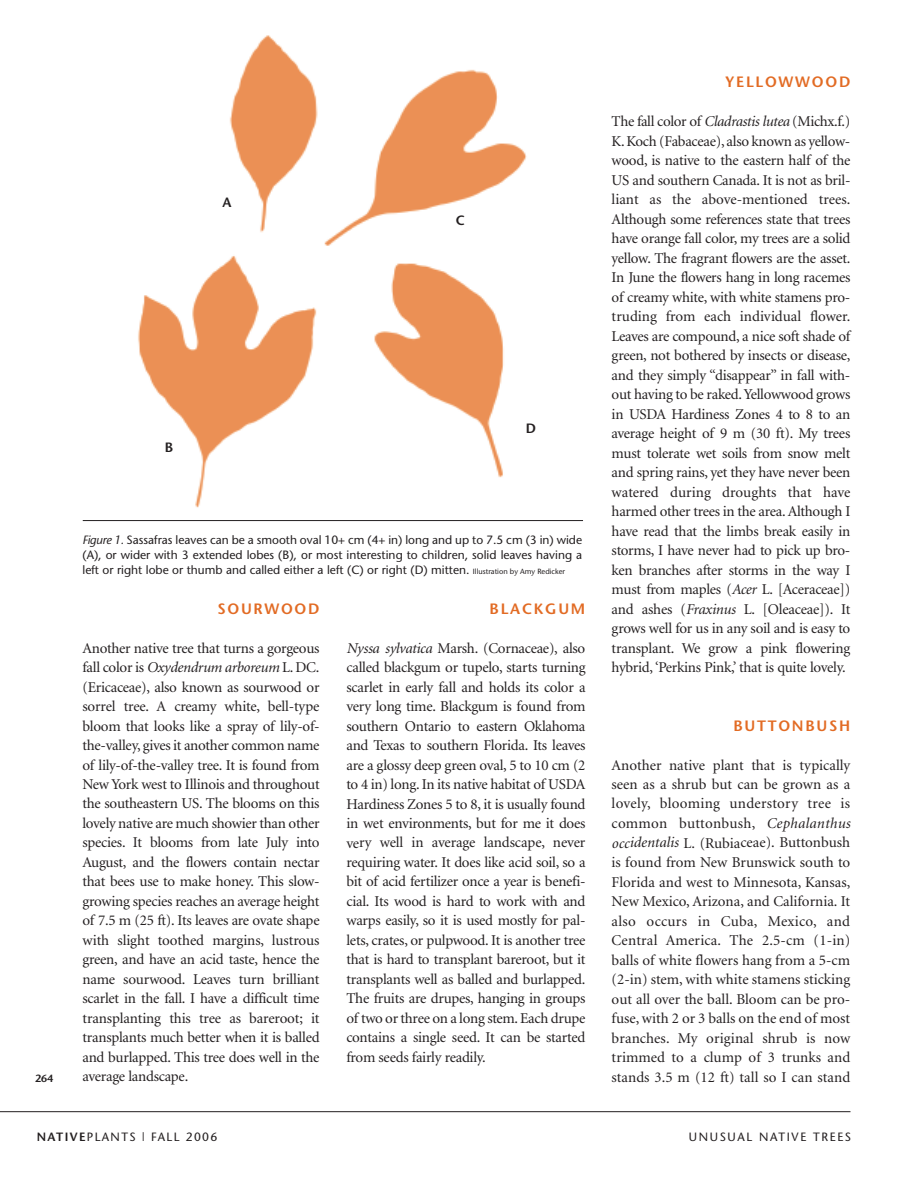
<style>
.page{position:relative;width:918px;height:1188px;background:#fff}
.page>*{position:absolute;margin:0;border:0;box-sizing:border-box;transform-origin:0 0}
.t1{font:15px/19.5px "Minion";letter-spacing:-.02em;color:#231f20;text-align:justify}
.t2{font:600 15px "Stone Sans";letter-spacing:.115em;color:#e26b24}
.t3{font:600 13.5px "Stone Sans";color:#231f20}
.t4{font:12px/15px "Stone Sans";color:#231f20;text-align:justify}
.t5{font:12px "Stone Sans";letter-spacing:.115em;color:#231f20}
.t6{font:12px "Stone Sans";letter-spacing:.14em;color:#231f20}
.t7{font:600 10.5px "Stone Sans";color:#231f20}
.s1{font-style:italic}
.s2{font-size:7.5px}
.s3{font-weight:600}
</style>
<div class="page">
<hr style="left:0;top:1111px;width:850px;height:1px;background:#231f20">
<img style="left:138px;top:35px;width:389px;height:473px">
<hr style="left:83px;top:520px;width:500px;height:1px;background:#231f20">
<p class="t7" style="left:35px;top:1074px;width:20px">264</p>
<p class="t3" style="left:223px;top:197px;width:11px">A</p>
<p class="t3" style="left:165px;top:442px;width:10px">B</p>
<p class="t3" style="left:456px;top:215px;width:11px">C</p>
<p class="t3" style="left:526px;top:423px;width:12px">D</p>
<p class="t4" style="left:82px;top:534px;width:501px"><span class="s1">Figure 1.</span> Sassafras leaves can be a smooth oval 10+ cm (4+ in) long and up to 7.5 cm (3 in) wide (A), or wider with 3 extended lobes (B), or most interesting to children, solid leaves having a left or right lobe or thumb and called either a left (C) or right (D) mitten. <span class="s2">Illustration by Amy Redicker</span></p>
<p class="t2" style="left:217px;top:602px;width:104px">SOURWOOD</p>
<p class="t1" style="left:82px;top:639px;width:239px">Another native tree that turns a gorgeous fall color is <span class="s1">Oxydendrum arboreum</span> L. DC. (Ericaceae), also known as sourwood or sorrel tree. A creamy white, bell-type bloom that looks like a spray of lily-of&shy;the-valley, gives it another common name of lily-of-the-valley tree. It is found from New York west to Illinois and throughout the southeastern US. The blooms on this lovely native are much showier than other species. It blooms from late July into August, and the flowers contain nectar that bees use to make honey. This slow&shy;growing species reaches an average height of 7.5 m (25 ft). Its leaves are ovate shape with slight toothed margins, lustrous green, and have an acid taste, hence the name sourwood. Leaves turn brilliant scarlet in the fall. I have a difficult time transplanting this tree as bareroot; it transplants much better when it is balled and burlapped. This tree does well in the average landscape.</p>
<p class="t2" style="left:490px;top:602px;width:97px">BLACKGUM</p>
<p class="t1" style="left:346px;top:639px;width:241px"><span class="s1">Nyssa sylvatica</span> Marsh. (Cornaceae), also called blackgum or tupelo, starts turning scarlet in early fall and holds its color a very long time. Blackgum is found from southern Ontario to eastern Oklahoma and Texas to southern Florida. Its leaves are a glossy deep green oval, 5 to 10 cm (2 to 4 in) long. In its native habitat of USDA Hardiness Zones 5 to 8, it is usually found in wet environments, but for me it does very well in average landscape, never requiring water. It does like acid soil, so a bit of acid fertilizer once a year is benefi&shy;cial. Its wood is hard to work with and warps easily, so it is used mostly for pal&shy;lets, crates, or pulpwood. It is another tree that is hard to transplant bareroot, but it transplants well as balled and burlapped.<br>The fruits are drupes, hanging in groups of two or three on a long stem. Each drupe contains a single seed. It can be started from seeds fairly readily.</p>
<p class="t2" style="left:725px;top:76px;width:127px">YELLOWWOOD</p>
<p class="t1" style="left:612px;top:113px;width:240px">The fall color of <span class="s1">Cladrastis lutea</span> (Michx.f.)<br>K. Koch (Fabaceae), also known as yellow&shy;wood, is native to the eastern half of the US and southern Canada. It is not as bril&shy;liant as the above-mentioned trees.<br>Although some references state that trees have orange fall color, my trees are a solid yellow. The fragrant flowers are the asset.<br>In June the flowers hang in long racemes of creamy white, with white stamens pro&shy;truding from each individual flower.<br>Leaves are compound, a nice soft shade of green, not bothered by insects or disease, and they simply “disappear” in fall with&shy;out having to be raked.Yellowwood grows in USDA Hardiness Zones 4 to 8 to an average height of 9 m (30 ft). My trees must tolerate wet soils from snow melt and spring rains, yet they have never been watered during droughts that have harmed other trees in the area. Although I have read that the limbs break easily in storms, I have never had to pick up bro&shy;ken branches after storms in the way I must from maples (<span class="s1">Acer</span> L. [Aceraceae]) and ashes (<span class="s1">Fraxinus</span> L. [Oleaceae]). It grows well for us in any soil and is easy to transplant. We grow a pink flowering hybrid, ‘Perkins Pink,’ that is quite lovely.</p>
<p class="t2" style="left:734px;top:719px;width:118px">BUTTONBUSH</p>
<p class="t1" style="left:612px;top:756px;width:240px">Another native plant that is typically seen as a shrub but can be grown as a lovely, blooming understory tree is common buttonbush, <span class="s1">Cephalanthus occidentalis</span> L. (Rubiaceae). Buttonbush is found from New Brunswick south to Florida and west to Minnesota, Kansas, New Mexico, Arizona, and California. It also occurs in Cuba, Mexico, and Central America. The 2.5-cm (1-in) balls of white flowers hang from a 5-cm (2-in) stem, with white stamens sticking out all over the ball. Bloom can be pro&shy;fuse, with 2 or 3 balls on the end of most branches. My original shrub is now trimmed to a clump of 3 trunks and stands 3.5 m (12 ft) tall so I can stand</p>
<p class="t5" style="left:37px;top:1132px;width:182px"><span class="s3">NATIVE</span>PLANTS | FALL 2006</p>
<p class="t6" style="left:689px;top:1132px;width:164px">UNUSUAL NATIVE TREES</p>
</div>
